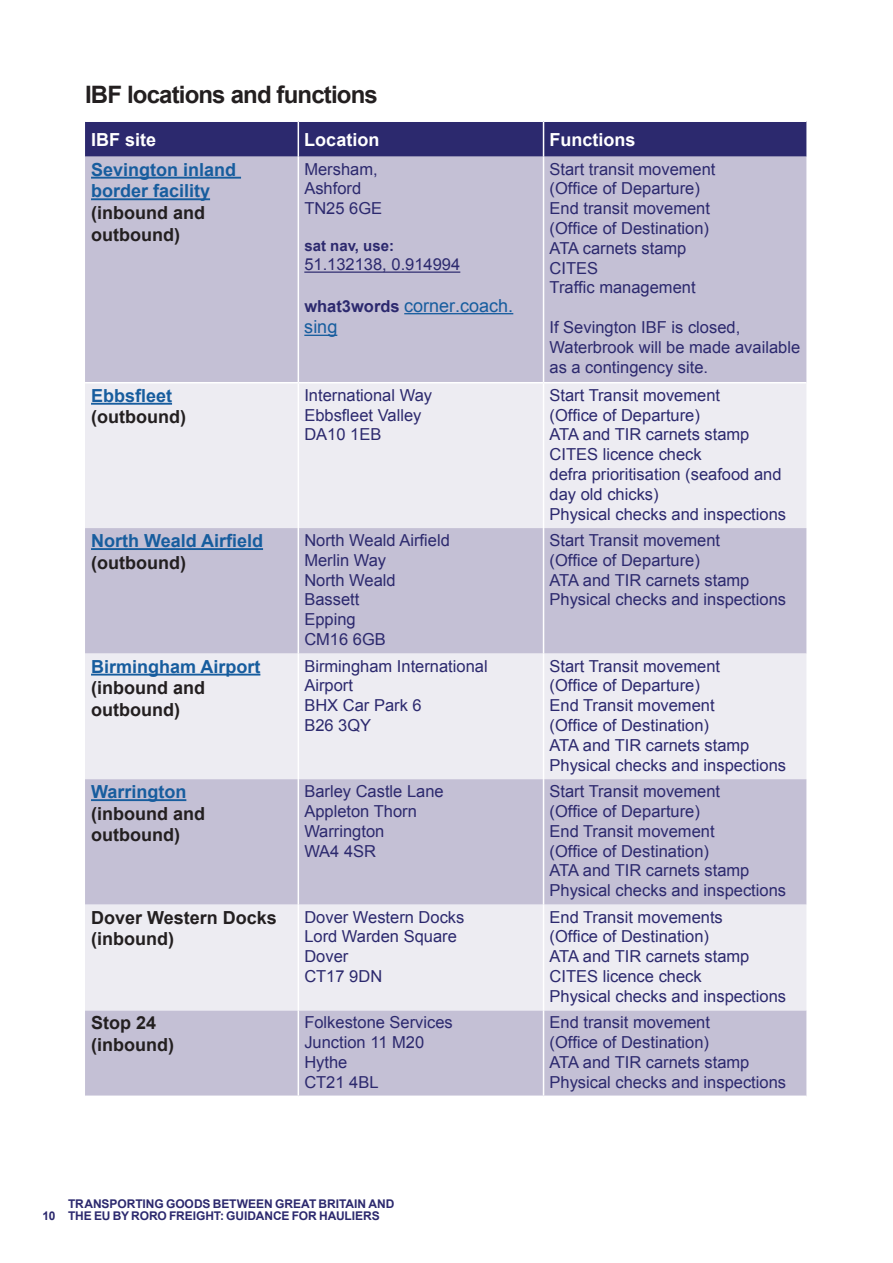
<style>
.page{position:relative;width:893px;height:1263px;background:#fff}
.page>*{position:absolute;margin:0;border:0;box-sizing:border-box;transform-origin:0 0}
._05_-_Diagram_Header{font:700 24px "Arial";letter-spacing:-.035em;color:#231f20}
._07_-_Table_Text_Bol{font:700 18px/21.6px "Arial";color:#231f20}
._07_-_Table_Text_Bol-2{font:700 18px/21.6px "Arial";color:#175d9e}
._07_-_Table_Text{font:18px/21.6px "Arial";color:#175d9e}
._07_-_Table_Headers{font:700 18px "Arial";color:#fff}
._07_-_Table_Text-2{font:16.5px/19.8px "Arial";color:#2c296e}
._07_-_Table_Text_Bol-3{font:700 15px "Arial";color:#2c296e}
.t1{font:700 12px/12px "Arial";letter-spacing:-.005em;color:#2c296e}
.s1{font-weight:700;font-size:16.5px;color:#2c296e}
</style>
<div class="page">
<div style="left:85px;top:122px;width:721px;height:35px;background:#2c296e"></div>
<div style="left:85px;top:157px;width:721px;height:938px;background:#c4c0d5"></div>
<svg style="left:85px;top:383px;width:721px;height:627px;background:#dcdae6"></svg>
<hr style="left:298px;top:122px;width:1px;height:35px;background:#fff">
<hr style="left:543px;top:122px;width:1px;height:35px;background:#fff">
<hr style="left:298px;top:157px;width:1px;height:225px;background:#fff">
<hr style="left:543px;top:157px;width:1px;height:225px;background:#fff">
<hr style="left:85px;top:382px;width:213px;height:1px;background:#fff">
<hr style="left:298px;top:382px;width:246px;height:1px;background:#fff">
<hr style="left:298px;top:383px;width:1px;height:145px;background:#fff">
<hr style="left:544px;top:382px;width:262px;height:1px;background:#fff">
<hr style="left:543px;top:383px;width:1px;height:145px;background:#fff">
<hr style="left:298px;top:528px;width:1px;height:126px;background:#fff">
<hr style="left:543px;top:528px;width:1px;height:126px;background:#fff">
<hr style="left:298px;top:654px;width:1px;height:125px;background:#fff">
<hr style="left:543px;top:654px;width:1px;height:125px;background:#fff">
<hr style="left:298px;top:779px;width:1px;height:126px;background:#fff">
<hr style="left:543px;top:779px;width:1px;height:126px;background:#fff">
<hr style="left:298px;top:905px;width:1px;height:105px;background:#fff">
<hr style="left:543px;top:905px;width:1px;height:105px;background:#fff">
<hr style="left:298px;top:1010px;width:1px;height:85px;background:#fff">
<hr style="left:543px;top:1010px;width:1px;height:85px;background:#fff">
<hr style="left:91px;top:177px;width:150px;height:2px;background:#175d9e">
<hr style="left:91px;top:198px;width:119px;height:2px;background:#175d9e">
<hr style="left:304px;top:272px;width:156px;height:1px;background:#2c296e">
<hr style="left:404px;top:313px;width:109px;height:1px;background:#175d9e">
<hr style="left:304px;top:335px;width:33px;height:1px;background:#175d9e">
<hr style="left:91px;top:403px;width:81px;height:2px;background:#175d9e">
<hr style="left:91px;top:548px;width:172px;height:2px;background:#175d9e">
<hr style="left:91px;top:674px;width:169px;height:1px;background:#175d9e">
<hr style="left:91px;top:799px;width:95px;height:2px;background:#175d9e">
<p class="_05_-_Diagram_Header" style="left:85px;top:78px;width:294px">IBF locations and functions</p>
<p class="_07_-_Table_Headers" style="left:91px;top:127px;width:67px">IBF site</p>
<p class="_07_-_Table_Headers" style="left:304px;top:127px;width:77px">Location</p>
<p class="_07_-_Table_Headers" style="left:549px;top:127px;width:88px">Functions</p>
<p class="_07_-_Table_Text_Bol-2" style="left:91px;top:159px;width:147px">Sevington inland border facility</p>
<p class="_07_-_Table_Text_Bol" style="left:91px;top:202px;width:115px">(inbound and outbound)</p>
<p class="_07_-_Table_Text-2" style="left:550px;top:159px;width:167px">Start transit movement (Office of Departure)</p>
<p class="_07_-_Table_Text-2" style="left:550px;top:199px;width:162px">End transit movement (Office of Destination)</p>
<p class="_07_-_Table_Text-2" style="left:550px;top:238px;width:138px">ATA carnets stamp</p>
<p class="_07_-_Table_Text-2" style="left:550px;top:258px;width:50px">CITES</p>
<p class="_07_-_Table_Text-2" style="left:550px;top:278px;width:148px">Traffic management</p>
<p class="_07_-_Table_Text-2" style="left:550px;top:318px;width:252px">If Sevington IBF is closed,<br>Waterbrook will be made available as a contingency site.</p>
<p class="_07_-_Table_Text-2" style="left:304px;top:159px;width:75px">Mersham,</p>
<p class="_07_-_Table_Text-2" style="left:304px;top:179px;width:58px">Ashford</p>
<p class="_07_-_Table_Text-2" style="left:304px;top:199px;width:79px">TN25 6GE</p>
<p class="_07_-_Table_Text_Bol-3" style="left:304px;top:235px;width:91px">sat nav, use:</p>
<p class="_07_-_Table_Text-2" style="left:304px;top:255px;width:157px">51.132138, 0.914994</p>
<p class="_07_-_Table_Text" style="left:304px;top:295px;width:210px"><span class="s1">what3words</span> corner.coach. sing</p>
<p class="_07_-_Table_Text_Bol-2" style="left:91px;top:385px;width:83px">Ebbsfleet</p>
<p class="_07_-_Table_Text_Bol" style="left:91px;top:407px;width:96px">(outbound)</p>
<p class="_07_-_Table_Text-2" style="left:304px;top:385px;width:129px">International Way</p>
<p class="_07_-_Table_Text-2" style="left:304px;top:405px;width:119px">Ebbsfleet Valley</p>
<p class="_07_-_Table_Text-2" style="left:304px;top:425px;width:79px">DA10 1EB</p>
<p class="_07_-_Table_Text-2" style="left:549px;top:385px;width:172px">Start Transit movement (Office of Departure)</p>
<p class="_07_-_Table_Text-2" style="left:549px;top:425px;width:201px">ATA and TIR carnets stamp</p>
<p class="_07_-_Table_Text-2" style="left:549px;top:445px;width:154px">CITES licence check</p>
<p class="_07_-_Table_Text-2" style="left:549px;top:464px;width:234px">defra prioritisation (seafood and day old chicks)</p>
<p class="_07_-_Table_Text-2" style="left:549px;top:504px;width:238px">Physical checks and inspections</p>
<p class="_07_-_Table_Text_Bol-2" style="left:91px;top:531px;width:174px">North Weald Airfield</p>
<p class="_07_-_Table_Text_Bol" style="left:91px;top:552px;width:96px">(outbound)</p>
<p class="_07_-_Table_Text-2" style="left:304px;top:530px;width:147px">North Weald Airfield</p>
<p class="_07_-_Table_Text-2" style="left:304px;top:550px;width:83px">Merlin Way</p>
<p class="_07_-_Table_Text-2" style="left:304px;top:570px;width:93px">North Weald</p>
<p class="_07_-_Table_Text-2" style="left:304px;top:590px;width:57px">Bassett</p>
<p class="_07_-_Table_Text-2" style="left:304px;top:610px;width:53px">Epping</p>
<p class="_07_-_Table_Text-2" style="left:304px;top:629px;width:83px">CM16 6GB</p>
<p class="_07_-_Table_Text-2" style="left:549px;top:530px;width:172px">Start Transit movement (Office of Departure)</p>
<p class="_07_-_Table_Text-2" style="left:549px;top:570px;width:201px">ATA and TIR carnets stamp</p>
<p class="_07_-_Table_Text-2" style="left:549px;top:590px;width:238px">Physical checks and inspections</p>
<p class="_07_-_Table_Text_Bol-2" style="left:91px;top:656px;width:171px">Birmingham Airport</p>
<p class="_07_-_Table_Text_Bol" style="left:91px;top:678px;width:115px">(inbound and outbound)</p>
<p class="_07_-_Table_Text-2" style="left:304px;top:656px;width:185px">Birmingham International<br>Airport</p>
<p class="_07_-_Table_Text-2" style="left:304px;top:696px;width:119px">BHX Car Park 6</p>
<p class="_07_-_Table_Text-2" style="left:304px;top:715px;width:68px">B26 3QY</p>
<p class="_07_-_Table_Text-2" style="left:549px;top:656px;width:172px">Start Transit movement (Office of Departure)</p>
<p class="_07_-_Table_Text-2" style="left:549px;top:696px;width:167px">End Transit movement (Office of Destination)</p>
<p class="_07_-_Table_Text-2" style="left:549px;top:735px;width:201px">ATA and TIR carnets stamp</p>
<p class="_07_-_Table_Text-2" style="left:549px;top:755px;width:238px">Physical checks and inspections</p>
<p class="_07_-_Table_Text_Bol-2" style="left:91px;top:782px;width:97px">Warrington</p>
<p class="_07_-_Table_Text_Bol" style="left:91px;top:803px;width:115px">(inbound and outbound)</p>
<p class="_07_-_Table_Text-2" style="left:304px;top:782px;width:141px">Barley Castle Lane</p>
<p class="_07_-_Table_Text-2" style="left:304px;top:801px;width:114px">Appleton Thorn</p>
<p class="_07_-_Table_Text-2" style="left:304px;top:821px;width:82px">Warrington</p>
<p class="_07_-_Table_Text-2" style="left:304px;top:841px;width:73px">WA4 4SR</p>
<p class="_07_-_Table_Text-2" style="left:549px;top:782px;width:172px">Start Transit movement (Office of Departure)</p>
<p class="_07_-_Table_Text-2" style="left:549px;top:821px;width:167px">End Transit movement (Office of Destination)</p>
<p class="_07_-_Table_Text-2" style="left:549px;top:861px;width:201px">ATA and TIR carnets stamp</p>
<p class="_07_-_Table_Text-2" style="left:549px;top:881px;width:238px">Physical checks and inspections</p>
<p class="_07_-_Table_Text_Bol" style="left:91px;top:907px;width:187px">Dover Western Docks</p>
<p class="_07_-_Table_Text_Bol" style="left:91px;top:929px;width:84px">(inbound)</p>
<p class="_07_-_Table_Text-2" style="left:304px;top:907px;width:162px">Dover Western Docks</p>
<p class="_07_-_Table_Text-2" style="left:304px;top:927px;width:154px">Lord Warden Square</p>
<p class="_07_-_Table_Text-2" style="left:304px;top:947px;width:46px">Dover</p>
<p class="_07_-_Table_Text-2" style="left:304px;top:966px;width:79px">CT17 9DN</p>
<p class="_07_-_Table_Text-2" style="left:549px;top:907px;width:175px">End Transit movements (Office of Destination)</p>
<p class="_07_-_Table_Text-2" style="left:549px;top:947px;width:201px">ATA and TIR carnets stamp</p>
<p class="_07_-_Table_Text-2" style="left:549px;top:966px;width:154px">CITES licence check</p>
<p class="_07_-_Table_Text-2" style="left:549px;top:986px;width:238px">Physical checks and inspections</p>
<p class="_07_-_Table_Text_Bol" style="left:91px;top:1013px;width:67px">Stop 24</p>
<p class="_07_-_Table_Text_Bol" style="left:91px;top:1034px;width:84px">(inbound)</p>
<p class="_07_-_Table_Text-2" style="left:304px;top:1013px;width:150px">Folkestone Services</p>
<p class="_07_-_Table_Text-2" style="left:304px;top:1033px;width:121px">Junction 11 M20</p>
<p class="_07_-_Table_Text-2" style="left:304px;top:1052px;width:45px">Hythe</p>
<p class="_07_-_Table_Text-2" style="left:304px;top:1072px;width:76px">CT21 4BL</p>
<p class="_07_-_Table_Text-2" style="left:549px;top:1013px;width:162px">End transit movement (Office of Destination)</p>
<p class="_07_-_Table_Text-2" style="left:549px;top:1052px;width:201px">ATA and TIR carnets stamp</p>
<p class="_07_-_Table_Text-2" style="left:549px;top:1072px;width:238px">Physical checks and inspections</p>
<p class="t1" style="left:43px;top:1199px;width:353px;text-indent:26px">TRANSPORTING GOODS BETWEEN GREAT BRITAIN AND<br>10 THE EU BY RORO FREIGHT: GUIDANCE FOR HAULIERS</p>
</div>
